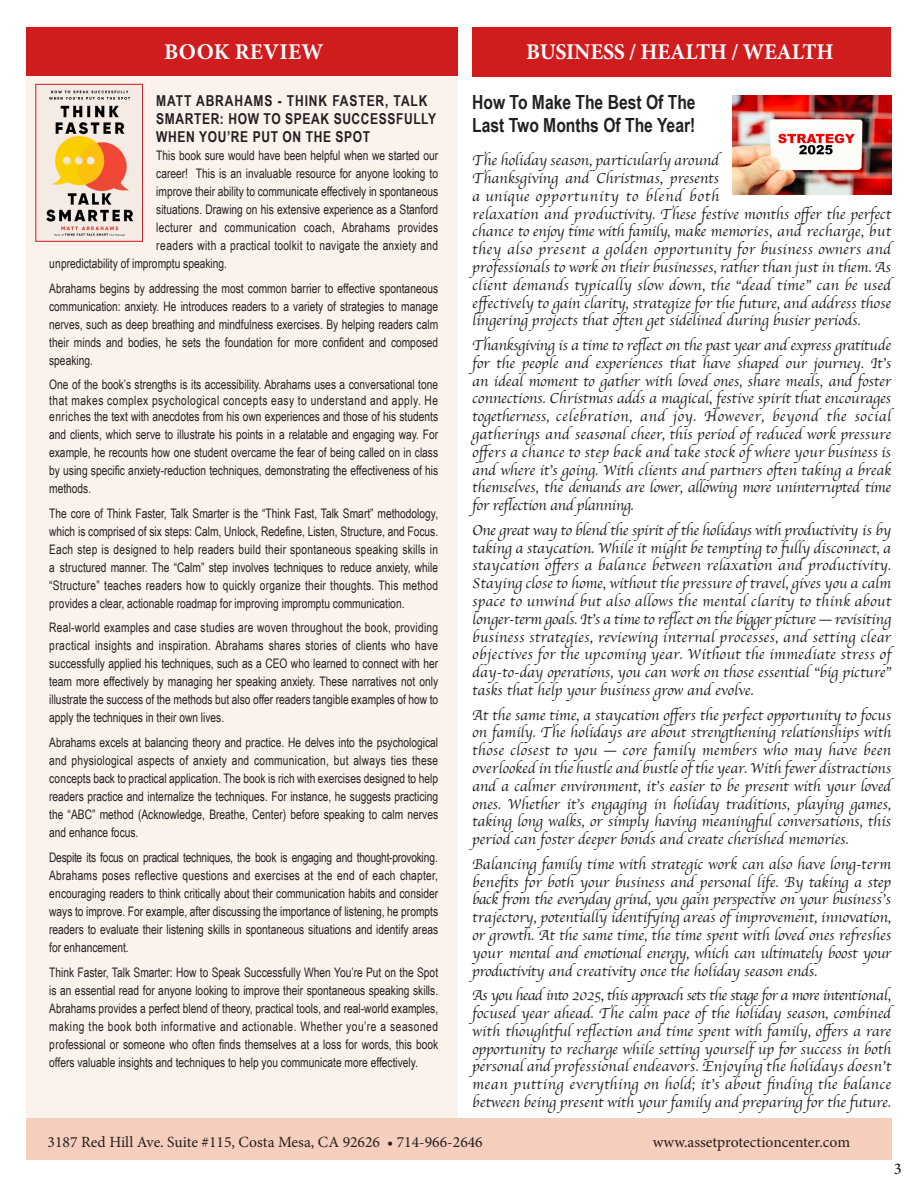
<style>
.page{position:relative;width:918px;height:1188px;background:#fff}
.page>*{position:absolute;margin:0;border:0;box-sizing:border-box;transform-origin:0 0}
.t1{font:700 22.5px "Minion Pro";letter-spacing:-.01em;color:#fff}
.t2{font:700 22.5px "Minion Pro";letter-spacing:.01em;color:#fff}
.t3{font:700 19.5px "Arial Narrow";color:#231f20}
.t4{font:500 16.5px "Minion Pro";color:#231f20}
.t5{font:15.6px "Minion Pro";color:#231f20}
.t6{font:15px/17.9px "Apple Chancery";color:#231f20;text-align:justify}
.t7{font:700 15px/18px "Arial Narrow";letter-spacing:.04em;color:#231f20}
.t8{font:13.2px/18px "Arial Narrow";color:#231f20;text-align:justify;scale:.95 1}
.t9{font:13.2px "Arial Narrow";letter-spacing:.02em;color:#231f20;scale:.95 1}
</style>
<div class="page">
<div style="left:26px;top:72px;width:432px;height:1046px;background:#fcf2ec"></div>
<div style="left:26px;top:1118px;width:866px;height:42px;background:#f5cebd"></div>
<div style="left:26px;top:27px;width:432px;height:48px;background:#d11c1e"></div>
<img style="left:46px;top:90px;width:88px;height:146px">
<div style="left:36px;top:84px;width:107px;height:158px;border:1px solid #d11c1e"></div>
<img style="left:732px;top:95px;width:160px;height:99px">
<div style="left:472px;top:27px;width:419px;height:50px;background:#d11c1e"></div>
<p class="t2" style="left:164px;top:36px;width:161px">BOOK REVIEW</p>
<p class="t1" style="left:526px;top:36px;width:309px">BUSINESS / HEALTH / WEALTH</p>
<p class="t7" style="left:156px;top:91px;width:281px">MATT ABRAHAMS - THINK FASTER, TALK<br>SMARTER: HOW TO SPEAK SUCCESSFULLY<br>WHEN YOU’RE PUT ON THE SPOT</p>
<p class="t8" style="left:156px;top:146px;width:298px">This book sure would have been helpful when we started our</p>
<p class="t8" style="left:156px;top:164px;width:298px">career! This is an invaluable resource for anyone looking to</p>
<p class="t8" style="left:156px;top:182px;width:298px">improve their ability to communicate effectively in spontaneous</p>
<p class="t8" style="left:156px;top:200px;width:298px">situations. Drawing on his extensive experience as a Stanford</p>
<p class="t9" style="left:156px;top:218px;width:298px">lecturer and communication coach, Abrahams provides</p>
<p class="t9" style="left:156px;top:236px;width:298px">readers with a practical toolkit to navigate the anxiety and</p>
<p class="t8" style="left:49px;top:254px;width:189px">unpredictability of impromptu speaking.</p>
<p class="t8" style="left:49px;top:278px;width:411px">Abrahams begins by addressing the most common barrier to effective spontaneous communication: anxiety. He introduces readers to a variety of strategies to manage nerves, such as deep breathing and mindfulness exercises. By helping readers calm their minds and bodies, he sets the foundation for more confident and composed speaking.</p>
<p class="t8" style="left:49px;top:376px;width:411px;line-height:15.8px">One of the book’s strengths is its accessibility. Abrahams uses a conversational tone that makes complex psychological concepts easy to understand and apply. He enriches the text with anecdotes from his own experiences and those of his students</p>
<p class="t8" style="left:49px;top:425px;width:411px">and clients, which serve to illustrate his points in a relatable and engaging way. For example, he recounts how one student overcame the fear of being called on in class by using specific anxiety-reduction techniques, demonstrating the effectiveness of his methods.</p>
<p class="t8" style="left:49px;top:503px;width:411px">The core of Think Faster, Talk Smarter is the “Think Fast, Talk Smart” methodology, which is comprised of six steps: Calm, Unlock, Redefine, Listen, Structure, and Focus.<br>Each step is designed to help readers build their spontaneous speaking skills in a structured manner. The “Calm” step involves techniques to reduce anxiety, while “Structure” teaches readers how to quickly organize their thoughts. This method provides a clear, actionable roadmap for improving impromptu communication.</p>
<p class="t8" style="left:49px;top:618px;width:411px">Real-world examples and case studies are woven throughout the book, providing practical insights and inspiration. Abrahams shares stories of clients who have successfully applied his techniques, such as a CEO who learned to connect with her team more effectively by managing her speaking anxiety. These narratives not only illustrate the success of the methods but also offer readers tangible examples of how to apply the techniques in their own lives.</p>
<p class="t8" style="left:49px;top:733px;width:411px">Abrahams excels at balancing theory and practice. He delves into the psychological and physiological aspects of anxiety and communication, but always ties these concepts back to practical application. The book is rich with exercises designed to help readers practice and internalize the techniques. For instance, he suggests practicing the “ABC” method (Acknowledge, Breathe, Center) before speaking to calm nerves and enhance focus.</p>
<p class="t8" style="left:49px;top:848px;width:411px">Despite its focus on practical techniques, the book is engaging and thought-provoking.<br>Abrahams poses reflective questions and exercises at the end of each chapter, encouraging readers to think critically about their communication habits and consider ways to improve. For example, after discussing the importance of listening, he prompts readers to evaluate their listening skills in spontaneous situations and identify areas for enhancement.</p>
<p class="t8" style="left:49px;top:962px;width:411px">Think Faster, Talk Smarter: How to Speak Successfully When You’re Put on the Spot is an essential read for anyone looking to improve their spontaneous speaking skills.<br>Abrahams provides a perfect blend of theory, practical tools, and real-world examples, making the book both informative and actionable. Whether you’re a seasoned professional or someone who often finds themselves at a loss for words, this book offers valuable insights and techniques to help you communicate more effectively.</p>
<p class="t3" style="left:472px;top:87px;width:225px">How To Make The Best Of The</p>
<p class="t3" style="left:472px;top:111px;width:225px">Last Two Months Of The Year!</p>
<p class="t6" style="left:472px;top:151px;width:420px;text-align:left">The holiday season, particularly around<br>Thanksgiving and Christmas, presents<br>a unique opportunity to blend both<br>relaxation and productivity. These festive months offer the perfect chance to enjoy time with family, make memories, and recharge, but they also present a golden opportunity for business owners and professionals to work on their businesses, rather than just in them. As client demands typically slow down, the “dead time” can be used effectively to gain clarity, strategize for the future, and address those lingering projects that often get sidelined during busier periods.</p>
<p class="t6" style="left:472px;top:336px;width:420px">Thanksgiving is a time to reflect on the past year and express gratitude for the people and experiences that have shaped our journey. It’s an ideal moment to gather with loved ones, share meals, and foster connections. Christmas adds a magical, festive spirit that encourages togetherness, celebration, and joy. However, beyond the social gatherings and seasonal cheer, this period of reduced work pressure offers a chance to step back and take stock of where your business is and where it’s going. With clients and partners often taking a break themselves, the demands are lower, allowing more uninterrupted time for reflection and planning.</p>
<p class="t6" style="left:472px;top:521px;width:420px">One great way to blend the spirit of the holidays with productivity is by taking a staycation. While it might be tempting to fully disconnect, a staycation offers a balance between relaxation and productivity.<br>Staying close to home, without the pressure of travel, gives you a calm space to unwind but also allows the mental clarity to think about longer-term goals. It’s a time to reflect on the bigger picture — revisiting business strategies, reviewing internal processes, and setting clear objectives for the upcoming year. Without the immediate stress of day-to-day operations, you can work on those essential “big picture” tasks that help your business grow and evolve.</p>
<p class="t6" style="left:472px;top:706px;width:420px">At the same time, a staycation offers the perfect opportunity to focus on family. The holidays are about strengthening relationships with those closest to you — core family members who may have been overlooked in the hustle and bustle of the year. With fewer distractions and a calmer environment, it’s easier to be present with your loved ones. Whether it’s engaging in holiday traditions, playing games, taking long walks, or simply having meaningful conversations, this period can foster deeper bonds and create cherished memories.</p>
<p class="t6" style="left:472px;top:855px;width:420px">Balancing family time with strategic work can also have long-term benefits for both your business and personal life. By taking a step back from the everyday grind, you gain perspective on your business’s trajectory, potentially identifying areas of improvement, innovation, or growth. At the same time, the time spent with loved ones refreshes your mental and emotional energy, which can ultimately boost your productivity and creativity once the holiday season ends.</p>
<p class="t6" style="left:472px;top:986px;width:420px">As you head into 2025, this approach sets the stage for a more intentional, focused year ahead. The calm pace of the holiday season, combined with thoughtful reflection and time spent with family, offers a rare opportunity to recharge while setting yourself up for success in both personal and professional endeavors. Enjoying the holidays doesn’t mean putting everything on hold; it’s about finding the balance between being present with your family and preparing for the future.</p>
<p class="t5" style="left:48px;top:1131px;width:437px">3187 Red Hill Ave. Suite #115, Costa Mesa, CA 92626 • 714-966-2646</p>
<p class="t5" style="left:653px;top:1131px;width:199px">www.assetprotectioncenter.com</p>
<p class="t4" style="left:894px;top:1157px;width:9px">3</p>
</div>
